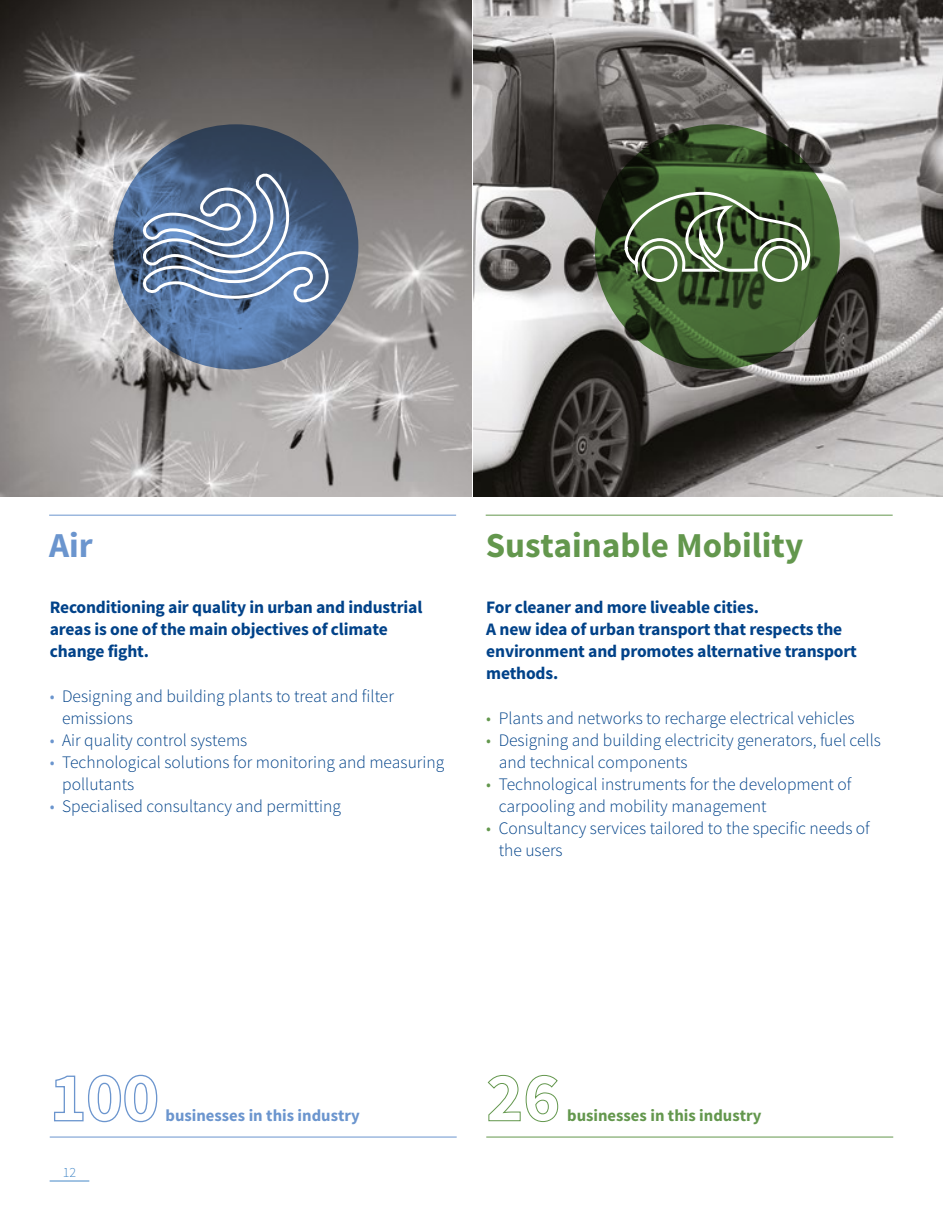
<style>
.page{position:relative;width:943px;height:1216px;background:#fff}
.page>*{position:absolute;margin:0;border:0;box-sizing:border-box;transform-origin:0 0}
.t1{font:700 35px "Source Sans Pro";color:#63974d}
.t2{font:700 35px "Source Sans Pro";color:#6b95ce}
.t3{font:300 17.5px/22.1px "Source Sans Pro";color:#004289}
.t4{font:700 17.5px/22.1px "Source Sans Pro";letter-spacing:-.01em;color:#004289}
.t5{font:700 16.62px "Source Sans Pro";color:#6b95ce}
.t6{font:700 16.62px "Source Sans Pro";color:#63974d}
.t7{font:300 14px "Source Sans Pro";color:#4689c8}
.s1{color:#6b95ce}
.s2{color:#63974d}
</style>
<div class="page">
<hr style="left:50px;top:1180px;width:39px;height:1px;background:#4689c8">
<img style="left:0;top:0;width:471px;height:496px">
<img style="left:474px;top:0;width:469px;height:496px">
<svg style="left:113px;top:124px;width:245px;height:245px;background:#476186"></svg>
<svg style="left:594px;top:124px;width:245px;height:245px;background:#3b572c"></svg>
<svg style="left:139px;top:170px;width:191px;height:134px;background:#6881a4"></svg>
<div style="left:641px;top:246px;width:36px;height:36px;border:3px solid #fff;border-radius:50%"></div>
<div style="left:762px;top:246px;width:35px;height:36px;border:3px solid #fff;border-radius:50%"></div>
<svg style="left:623px;top:190px;width:188px;height:83px;background:#5f7952"></svg>
<hr style="left:50px;top:1136px;width:406px;height:1px;background:#6b95ce">
<hr style="left:49px;top:515px;width:407px;height:1px;background:#6b95ce">
<hr style="left:486px;top:1136px;width:407px;height:1px;background:#63974d">
<hr style="left:485px;top:515px;width:407px;height:1px;background:#63974d">
<svg style="left:54px;top:1074px;width:104px;height:48px"></svg>
<svg style="left:487px;top:1074px;width:71px;height:48px"></svg>
<h1 class="t2" style="left:49px;top:523px;width:45px">Air</h1>
<h1 class="t1" style="left:485px;top:523px;width:319px">Sustainable Mobility</h1>
<p class="t4" style="left:50px;top:597px;width:374px">Reconditioning air quality in urban and industrial areas is one of the main objectives of climate change fight.</p>
<p class="t3" style="left:62px;top:684px;width:333px;text-indent:-12px"><span class="s1">•</span> Designing and building plants to treat and filter emissions</p>
<p class="t3" style="left:50px;top:729px;width:199px"><span class="s1">•</span> Air quality control systems</p>
<p class="t3" style="left:62px;top:751px;width:384px;text-indent:-12px"><span class="s1">•</span> Technological solutions for monitoring and measuring pollutants</p>
<p class="t3" style="left:50px;top:795px;width:293px"><span class="s1">•</span> Specialised consultancy and permitting</p>
<p class="t4" style="left:486px;top:597px;width:372px">For cleaner and more liveable cities.<br>A new idea of urban transport that respects the environment and promotes alternative transport methods.</p>
<p class="t3" style="left:486px;top:707px;width:370px"><span class="s2">•</span> Plants and networks to recharge electrical vehicles</p>
<p class="t3" style="left:498px;top:729px;width:384px;text-indent:-12px"><span class="s2">•</span> Designing and building electricity generators, fuel cells and technical components</p>
<p class="t3" style="left:498px;top:773px;width:354px;text-indent:-12px"><span class="s2">•</span> Technological instruments for the development of carpooling and mobility management</p>
<p class="t3" style="left:498px;top:817px;width:372px;text-indent:-12px"><span class="s2">•</span> Consultancy services tailored to the specific needs of the users</p>
<p class="t7" style="left:63px;top:1163px;width:15px">12</p>
<p class="t5" style="left:165px;top:1104px;width:196px">businesses in this industry</p>
<p class="t6" style="left:567px;top:1104px;width:196px">businesses in this industry</p>
</div>
